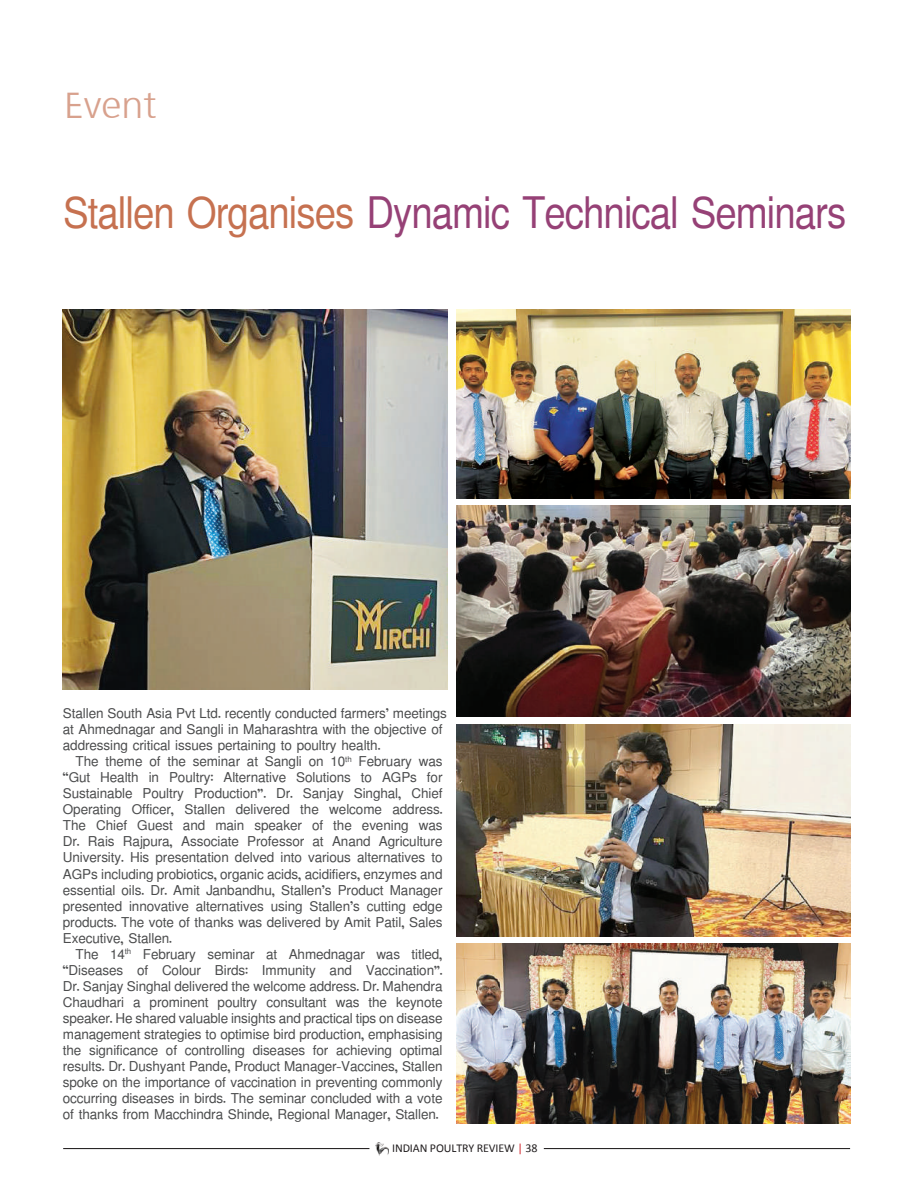
<style>
.page{position:relative;width:915px;height:1191px;background:#fff}
.page>*{position:absolute;margin:0;border:0;box-sizing:border-box;transform-origin:0 0}
.t1{font:43.2px "Amar Bangla";letter-spacing:-.025em;color:#964176;scale:.89 1}
.t2{font:36px "Bastardus Sans";color:#d8a18d;scale:1.1 1}
.t3{font:13.5px/16px "Amar Bangla";letter-spacing:-.005em;color:#4b4c4d;text-align:justify}
.t4{font:12px "Calibri";letter-spacing:-.01em;color:#231f20}
.s1{color:#c67150}
.s2{color:#d1232a}
</style>
<div class="page">
<hr style="left:63px;top:1148px;width:306px;height:1px;background:#231f20">
<hr style="left:544px;top:1148px;width:306px;height:1px;background:#231f20">
<svg style="left:375px;top:1142px;width:13px;height:13px"></svg>
<img style="left:63px;top:310px;width:384px;height:380px">
<img style="left:456px;top:310px;width:394px;height:188px">
<img style="left:456px;top:505px;width:394px;height:211px">
<img style="left:456px;top:725px;width:394px;height:211px">
<img style="left:456px;top:943px;width:394px;height:180px">
<h2 class="t2" style="left:64px;top:85px;width:86px">Event</h2>
<h1 class="t1" style="left:63px;top:184px;width:881px"><span class="s1">Stallen Organises</span> Dynamic Technical Seminars</h1>
<p class="t3" style="left:63px;top:706px;width:386px;text-align:left">Stallen South Asia Pvt Ltd. recently conducted farmers’ meetings at Ahmednagar and Sangli in Maharashtra with the objective of addressing critical issues pertaining to poultry health.</p>
<p class="t3" style="left:63px;top:754px;width:381px;text-indent:13px">The theme of the seminar at Sangli on 10<sup>th</sup> February was “Gut Health in Poultry: Alternative Solutions to AGPs for Sustainable Poultry Production”. Dr. Sanjay Singhal, Chief Operating Officer, Stallen delivered the welcome address.<br>The Chief Guest and main speaker of the evening was Dr. Rais Rajpura, Associate Professor at Anand Agriculture University. His presentation delved into various alternatives to AGPs including probiotics, organic acids, acidifiers, enzymes and essential oils. Dr. Amit Janbandhu, Stallen’s Product Manager presented innovative alternatives using Stallen’s cutting edge products. The vote of thanks was delivered by Amit Patil, Sales Executive, Stallen.</p>
<p class="t3" style="left:63px;top:947px;width:381px;text-indent:13px">The 14<sup>th</sup> February seminar at Ahmednagar was titled, “Diseases of Colour Birds: Immunity and Vaccination”.<br>Dr. Sanjay Singhal delivered the welcome address. Dr. Mahendra Chaudhari a prominent poultry consultant was the keynote speaker. He shared valuable insights and practical tips on disease management strategies to optimise bird production, emphasising the significance of controlling diseases for achieving optimal results. Dr. Dushyant Pande, Product Manager-Vaccines, Stallen spoke on the importance of vaccination in preventing commonly occurring diseases in birds. The seminar concluded with a vote of thanks from Macchindra Shinde, Regional Manager, Stallen.</p>
<p class="t4" style="left:392px;top:1140px;width:147px">INDIAN POULTRY REVIEW <span class="s2">|</span> 38</p>
</div>
